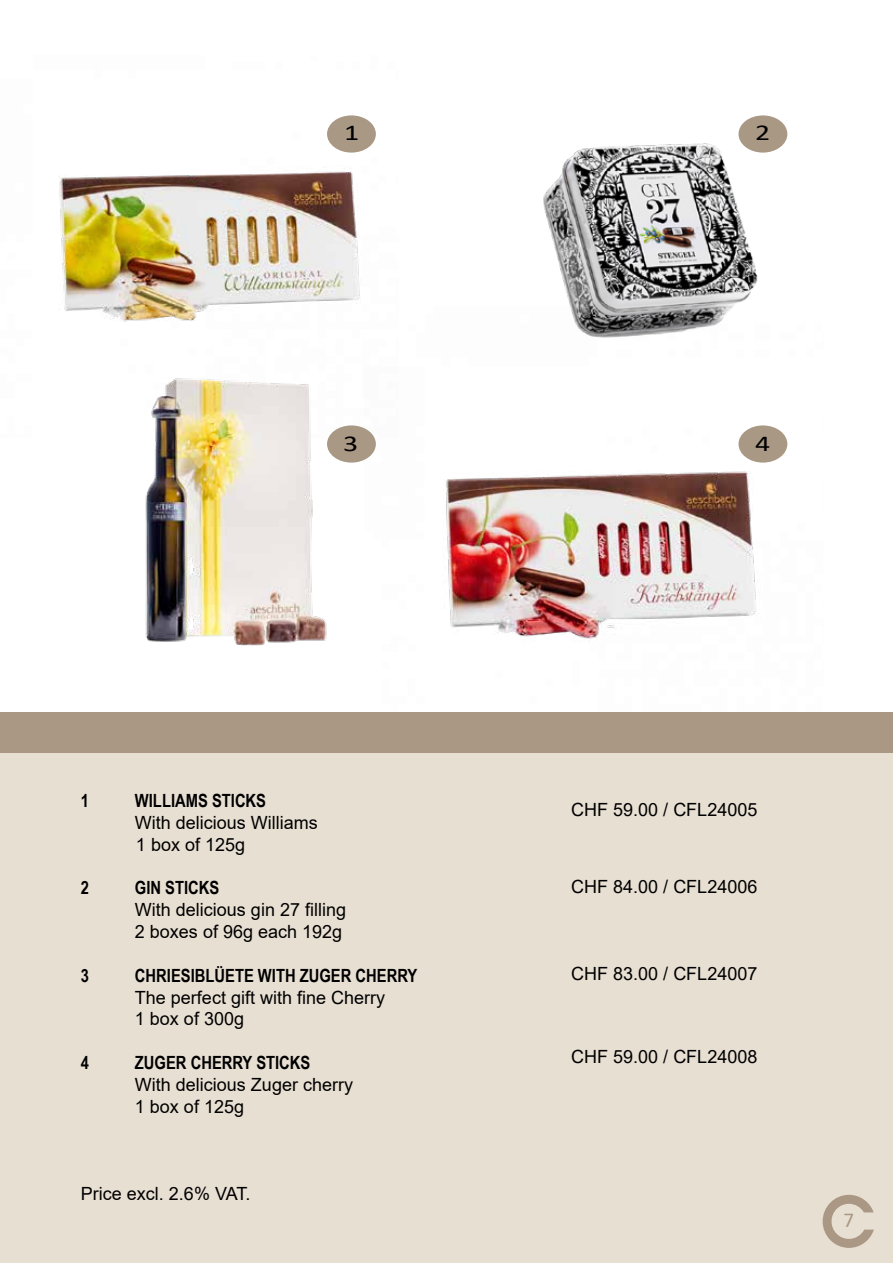
<style>
.page{position:relative;width:893px;height:1263px;background:#fff}
.page>*{position:absolute;margin:0;border:0;box-sizing:border-box;transform-origin:0 0}
.t1{font:22.8px "Calibri";color:#000;scale:1.31 1}
.t2{font:21.15px "Calibri";color:#aa9884}
.t3{font:18.15px/21.9px "Arial";color:#000}
.t4{font:700 18.15px "Arial Narrow";color:#000}
</style>
<div class="page">
<img style="left:59px;top:119px;width:317px;height:203px">
<img style="left:364px;top:306px;width:392px;height:333px">
<img style="left:145px;top:328px;width:269px;height:318px">
<div style="left:0;top:753px;width:893px;height:510px;background:#e8dfd3"></div>
<div style="left:0;top:712px;width:893px;height:41px;background:#aa9884"></div>
<svg style="left:823px;top:1195px;width:51px;height:53px"></svg>
<div style="left:327px;top:115px;width:49px;height:38px;background:#a99884;border-radius:50%"></div>
<div style="left:327px;top:425px;width:49px;height:38px;background:#a99884;border-radius:50%"></div>
<img style="left:412px;top:115px;width:376px;height:359px">
<p class="t1" style="left:344px;top:116px;width:13px">1</p>
<p class="t1" style="left:755px;top:117px;width:13px">2</p>
<p class="t1" style="left:343px;top:427px;width:13px">3</p>
<p class="t1" style="left:755px;top:427px;width:13px">4</p>
<p class="t4" style="left:81px;top:787px;width:10px">1</p>
<p class="t4" style="left:135px;top:787px;width:133px">WILLIAMS STICKS</p>
<p class="t3" style="left:135px;top:811px;width:185px">With delicious Williams<br>1 box of 125g</p>
<p class="t4" style="left:81px;top:874px;width:10px">2</p>
<p class="t4" style="left:135px;top:874px;width:86px">GIN STICKS</p>
<p class="t3" style="left:135px;top:899px;width:213px">With delicious gin 27 filling<br>2 boxes of 96g each 192g</p>
<p class="t4" style="left:81px;top:961px;width:10px">3</p>
<p class="t4" style="left:135px;top:961px;width:284px">CHRIESIBLÜETE WITH ZUGER CHERRY</p>
<p class="t3" style="left:135px;top:986px;width:252px">The perfect gift with fine Cherry<br>1 box of 300g</p>
<p class="t4" style="left:81px;top:1049px;width:10px">4</p>
<p class="t4" style="left:135px;top:1049px;width:177px">ZUGER CHERRY STICKS</p>
<p class="t3" style="left:135px;top:1073px;width:220px">With delicious Zuger cherry<br>1 box of 125g</p>
<p class="t3" style="left:81px;top:1182px;width:171px">Price excl. 2.6% VAT.</p>
<p class="t3" style="left:571px;top:799px;width:188px">CHF 59.00 / CFL24005</p>
<p class="t3" style="left:571px;top:875px;width:188px">CHF 84.00 / CFL24006</p>
<p class="t3" style="left:571px;top:962px;width:188px">CHF 83.00 / CFL24007</p>
<p class="t3" style="left:571px;top:1046px;width:188px">CHF 59.00 / CFL24008</p>
<p class="t2" style="left:844px;top:1205px;width:12px">7</p>
</div>
